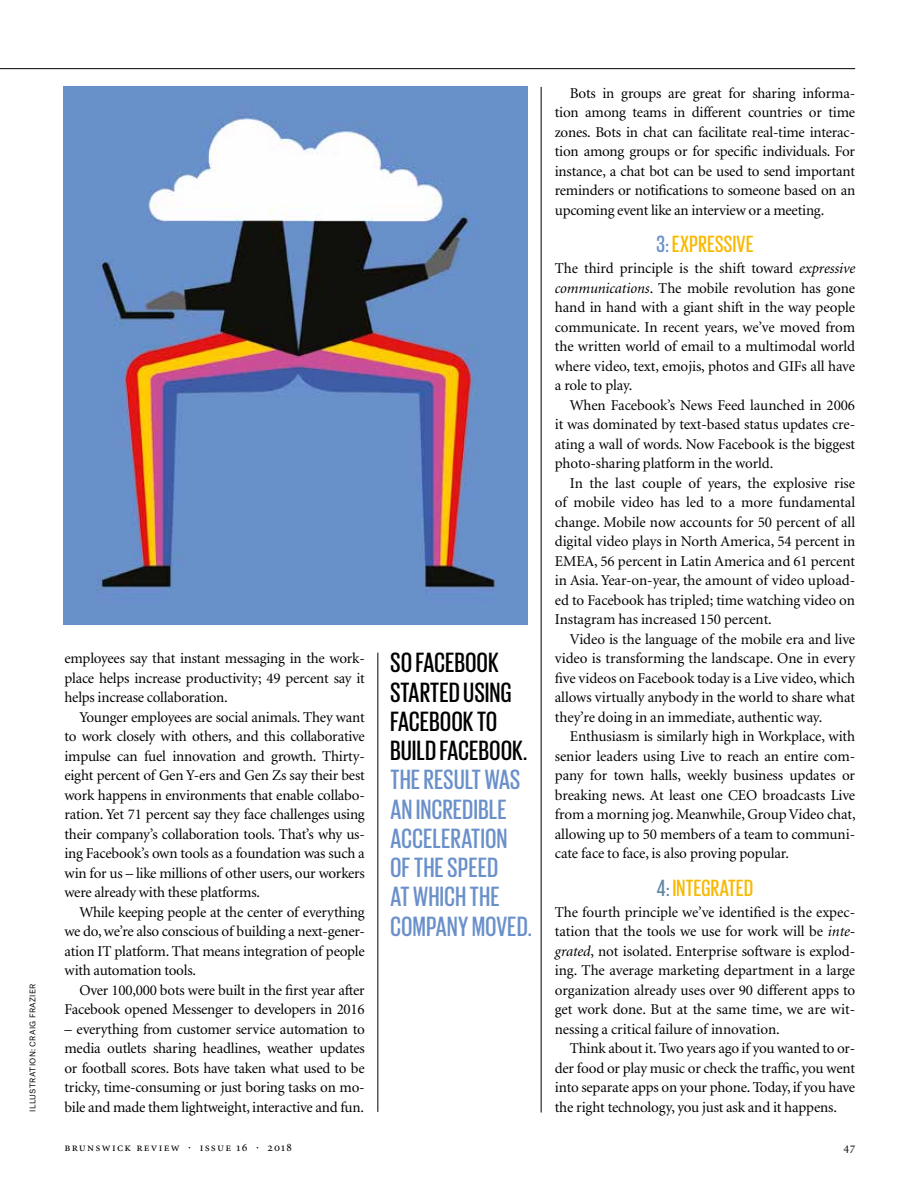
<style>
.page{position:relative;width:919px;height:1191px;background:#fff}
.page>*{position:absolute;margin:0;border:0;box-sizing:border-box;transform-origin:0 0}
.t1{font:500 28.5px/29.2px "Giorgio Sans";letter-spacing:.02em;color:#6a90ca}
.t2{font:500 28.5px/29.2px "Giorgio Sans";letter-spacing:.02em;color:#000}
.t3{font:500 24px "Giorgio Sans";letter-spacing:.02em;color:#f8b900}
.t4{font:15px/19.5px "Minion";letter-spacing:-.01em;color:#000;text-align:justify}
.t5{font:12px "Minion Regular SC";letter-spacing:.105em;color:#000}
.t6{font:7.5px "Atlas Grotesk";letter-spacing:.04em;color:#000}
.s1{color:#6a90ca}
.s2{font-style:italic}
.s3{color:#628aa3}
</style>
<div class="page">
<hr style="left:0;top:68px;width:855px;height:1px;background:#000">
<img style="left:64px;top:87px;width:463px;height:537px">
<hr style="left:541px;top:87px;width:1px;height:1025px;background:#000">
<hr style="left:377px;top:652px;width:1px;height:459px;background:#000">
<p class="t6" style="left:27px;top:1111px;width:130px;rotate:-90deg">ILLUSTRATION: CRAIG FRAZIER</p>
<p class="t4" style="left:64px;top:649px;width:302px">employees say that instant messaging in the work&shy;place helps increase productivity; 49 percent say it helps increase collaboration.</p>
<p class="t4" style="left:64px;top:708px;width:302px;text-indent:15px">Younger employees are social animals. They want to work closely with others, and this collaborative impulse can fuel innovation and growth. Thirty&shy;eight percent of Gen Y-ers and Gen Zs say their best work happens in environments that enable collabo&shy;ration. Yet 71 percent say they face challenges using their company’s collaboration tools. That’s why us&shy;ing Facebook’s own tools as a foundation was such a win for us – like millions of other users, our workers were already with these platforms.</p>
<p class="t4" style="left:64px;top:903px;width:302px;text-indent:15px">While keeping people at the center of everything we do, we’re also conscious of building a next-gener&shy;ation IT platform. That means integration of people with automation tools.</p>
<p class="t4" style="left:64px;top:981px;width:302px;text-align:right">Over 100,000 bots were built in the first year after<br>Facebook opened Messenger to developers in 2016</p>
<p class="t4" style="left:64px;top:1020px;width:302px">– everything from customer service automation to media outlets sharing headlines, weather updates or football scores. Bots have taken what used to be tricky, time-consuming or just boring tasks on mo&shy;bile and made them lightweight, interactive and fun.</p>
<h1 class="t2" style="left:390px;top:647px;width:138px">SO FACEBOOK<br>STARTED USING<br>FACEBOOK TO<br>BUILD FACEBOOK.</h1>
<h1 class="t1" style="left:390px;top:764px;width:143px">THE RESULT WAS<br>AN INCREDIBLE<br>ACCELERATION<br>OF THE SPEED<br>AT WHICH THE<br>COMPANY MOVED.</h1>
<p class="t4" style="left:555px;top:84px;width:302px;text-indent:15px">Bots in groups are great for sharing informa&shy;tion among teams in different countries or time zones. Bots in chat can facilitate real-time interac&shy;tion among groups or for specific individuals. For instance, a chat bot can be used to send important reminders or notifications to someone based on an upcoming event like an interview or a meeting.</p>
<h2 class="t3" style="left:656px;top:232px;width:98px"><span class="s1">3:</span> EXPRESSIVE</h2>
<p class="t4" style="left:554px;top:259px;width:302px">The third principle is the shift toward <span class="s2">expressive communications</span>. The mobile revolution has gone hand in hand with a giant shift in the way people communicate. In recent years, we’ve moved from the written world of email to a multimodal world where video, text, emojis, photos and GIFs all have a role to play.</p>
<p class="t4" style="left:554px;top:396px;width:302px;text-indent:15px">When Facebook’s News Feed launched in 2006 it was dominated by text-based status updates cre&shy;ating a wall of words. Now Facebook is the biggest photo-sharing platform in the world.</p>
<p class="t4" style="left:554px;top:474px;width:302px;text-indent:15px">In the last couple of years, the explosive rise of mobile video has led to a more fundamental change. Mobile now accounts for 50 percent of all digital video plays in North America, 54 percent in EMEA, 56 percent in Latin America and 61 percent in Asia. Year-on-year, the amount of video upload&shy;ed to Facebook has tripled; time watching video on Instagram has increased 150 percent.</p>
<p class="t4" style="left:554px;top:630px;width:302px;text-indent:15px">Video is the language of the mobile era and live video is transforming the landscape. One in every five videos on Facebook today is a Live video, which allows virtually anybody in the world to share what they’re doing in an immediate, authentic way.</p>
<p class="t4" style="left:554px;top:727px;width:302px;text-indent:15px">Enthusiasm is similarly high in Workplace, with senior leaders using Live to reach an entire com&shy;pany for town halls, weekly business updates or breaking news. At least one CEO broadcasts Live from a morning jog. Meanwhile, Group Video chat, allowing up to 50 members of a team to communi&shy;cate face to face, is also proving popular.</p>
<h2 class="t3" style="left:656px;top:876px;width:98px"><span class="s3">4:</span> INTEGRATED</h2>
<p class="t4" style="left:554px;top:903px;width:302px">The fourth principle we’ve identified is the expec&shy;tation that the tools we use for work will be <span class="s2">inte&shy;grated</span>, not isolated. Enterprise software is explod&shy;ing. The average marketing department in a large organization already uses over 90 different apps to get work done. But at the same time, we are wit&shy;nessing a critical failure of innovation.</p>
<p class="t4" style="left:554px;top:1039px;width:302px;text-indent:15px">Think about it. Two years ago if you wanted to or&shy;der food or play music or check the traffic, you went into separate apps on your phone. Today, if you have the right technology, you just ask and it happens.</p>
<p class="t5" style="left:64px;top:1141px;width:229px">brunswick review · issue 16 · 2018</p>
<p class="t5" style="left:843px;top:1141px;width:13px">47</p>
</div>
